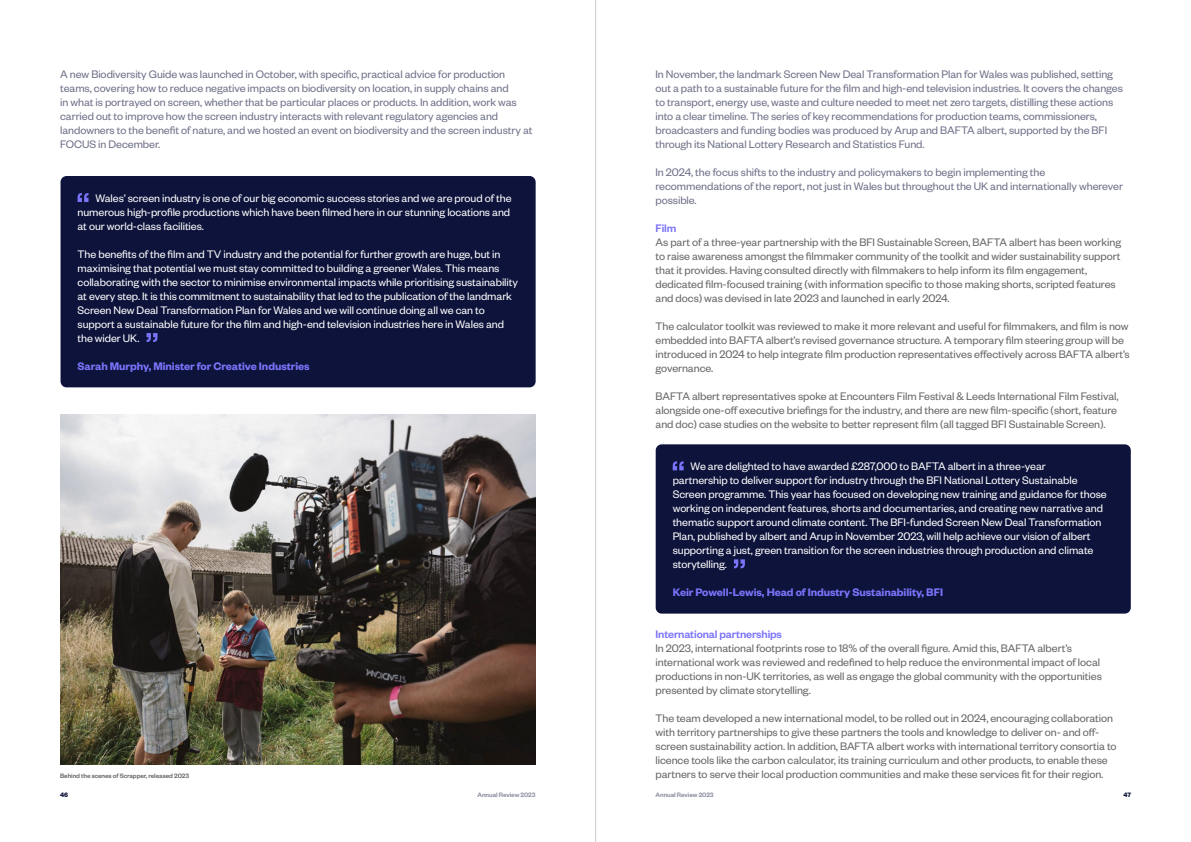
<style>
.page{position:relative;width:1191px;height:842px;background:#fff}
.page>*{position:absolute;margin:0;border:0;box-sizing:border-box;transform-origin:0 0}
.t1{font:12px/14px "Founders Grotesk";letter-spacing:-.005em;color:#666}
.t2{font:12px/14px "Founders Grotesk";letter-spacing:-.005em;color:#fff}
.t3{font:12px/14px "Founders Grotesk";letter-spacing:-.005em;color:#6e7189}
.t4{font:600 12px "Founders Grotesk";letter-spacing:-.005em;color:#7b73fa}
.t5{font:500 12px "Founders Grotesk";letter-spacing:-.01em;color:#7b73fa}
.t6{font:500 7px "Founders Grotesk";letter-spacing:-.01em;color:#666}
.t7{font:500 7px "Founders Grotesk";letter-spacing:-.01em;color:#86899d}
.t8{font:700 7px "Founders Grotesk";color:#0d133b}
</style>
<div class="page">
<hr style="left:595px;top:0;width:1px;height:842px;background:#ccc">
<div style="left:655px;top:444px;width:475px;height:170px;background:#0d133b;border-radius:6px"></div>
<svg style="left:672px;top:461px;width:11px;height:9px"></svg>
<svg style="left:734px;top:559px;width:11px;height:9px"></svg>
<div style="left:61px;top:176px;width:474px;height:211px;background:#0d133b;border-radius:6px"></div>
<svg style="left:78px;top:193px;width:10px;height:9px"></svg>
<svg style="left:146px;top:333px;width:11px;height:9px"></svg>
<img style="left:60px;top:414px;width:475px;height:350px">
<p class="t3" style="left:60px;top:67px;width:474px">A new Biodiversity Guide was launched in October, with specific, practical advice for production teams, covering how to reduce negative impacts on biodiversity on location, in supply chains and<br>in what is portrayed on screen, whether that be particular places or products. In addition, work was carried out to improve how the screen industry interacts with relevant regulatory agencies and landowners to the benefit of nature, and we hosted an event on biodiversity and the screen industry at FOCUS in December.</p>
<p class="t2" style="left:78px;top:191px;width:435px;text-align:justify;text-indent:18px">Wales’ screen industry is one of our big economic success stories and we are proud of the numerous high-profile productions which have been filmed here in our stunning locations and at our world-class facilities.</p>
<p class="t2" style="left:78px;top:247px;width:442px">The benefits of the film and TV industry and the potential for further growth are huge, but in maximising that potential we must stay committed to building a greener Wales. This means collaborating with the sector to minimise environmental impacts while prioritising sustainability at every step. It is this commitment to sustainability that led to the publication of the landmark Screen New Deal Transformation Plan for Wales and we will continue doing all we can to support a sustainable future for the film and high-end television industries here in Wales and the wider UK.</p>
<p class="t4" style="left:78px;top:359px;width:234px">Sarah Murphy, Minister for Creative Industries</p>
<p class="t6" style="left:60px;top:771px;width:130px">Behind the scenes of Scrapper, released 2023</p>
<p class="t3" style="left:655px;top:67px;width:469px">In November, the landmark Screen New Deal Transformation Plan for Wales was published, setting out a path to a sustainable future for the film and high-end television industries. It covers the changes to transport, energy use, waste and culture needed to meet net zero targets, distilling these actions into a clear timeline. The series of key recommendations for production teams, commissioners, broadcasters and funding bodies was produced by Arup and BAFTA albert, supported by the BFI through its National Lottery Research and Statistics Fund.</p>
<p class="t3" style="left:655px;top:165px;width:469px">In 2024, the focus shifts to the industry and policymakers to begin implementing the recommendations of the report, not just in Wales but throughout the UK and internationally wherever possible.</p>
<p class="t5" style="left:655px;top:221px;width:22px">Film</p>
<p class="t1" style="left:655px;top:235px;width:467px">As part of a three-year partnership with the BFI Sustainable Screen, BAFTA albert has been working to raise awareness amongst the filmmaker community of the toolkit and wider sustainability support that it provides. Having consulted directly with filmmakers to help inform its film engagement, dedicated film-focused training (with information specific to those making shorts, scripted features and docs) was devised in late 2023 and launched in early 2024.</p>
<p class="t1" style="left:655px;top:319px;width:476px">The calculator toolkit was reviewed to make it more relevant and useful for filmmakers, and film is now embedded into BAFTA albert’s revised governance structure. A temporary film steering group will be introduced in 2024 to help integrate film production representatives effectively across BAFTA albert’s governance.</p>
<p class="t1" style="left:655px;top:389px;width:464px">BAFTA albert representatives spoke at Encounters Film Festival &amp; Leeds International Film Festival, alongside one-off executive briefings for the industry, and there are new film-specific (short, feature and doc) case studies on the website to better represent film (all tagged BFI Sustainable Screen).</p>
<p class="t2" style="left:672px;top:459px;width:435px;text-indent:18px">We are delighted to have awarded £287,000 to BAFTA albert in a three-year<br>partnership to deliver support for industry through the BFI National Lottery Sustainable Screen programme. This year has focused on developing new training and guidance for those working on independent features, shorts and documentaries, and creating new narrative and thematic support around climate content. The BFI-funded Screen New Deal Transformation Plan, published by albert and Arup in November 2023, will help achieve our vision of albert supporting a just, green transition for the screen industries through production and climate storytelling.</p>
<p class="t4" style="left:672px;top:585px;width:272px">Keir Powell-Lewis, Head of Industry Sustainability, BFI</p>
<p class="t5" style="left:655px;top:627px;width:128px">International partnerships</p>
<p class="t1" style="left:655px;top:641px;width:448px">In 2023, international footprints rose to 18% of the overall figure. Amid this, BAFTA albert’s international work was reviewed and redefined to help reduce the environmental impact of local productions in non-UK territories, as well as engage the global community with the opportunities presented by climate storytelling.</p>
<p class="t1" style="left:655px;top:711px;width:462px">The team developed a new international model, to be rolled out in 2024, encouraging collaboration with territory partnerships to give these partners the tools and knowledge to deliver on- and off&shy;screen sustainability action. In addition, BAFTA albert works with international territory consortia to licence tools like the carbon calculator, its training curriculum and other products, to enable these partners to serve their local production communities and make these services fit for their region.</p>
<p class="t8" style="left:60px;top:790px;width:9px">46</p>
<p class="t7" style="left:477px;top:790px;width:60px">Annual Review 2023</p>
<p class="t7" style="left:655px;top:790px;width:60px">Annual Review 2023</p>
<p class="t8" style="left:1123px;top:790px;width:9px">47</p>
</div>
